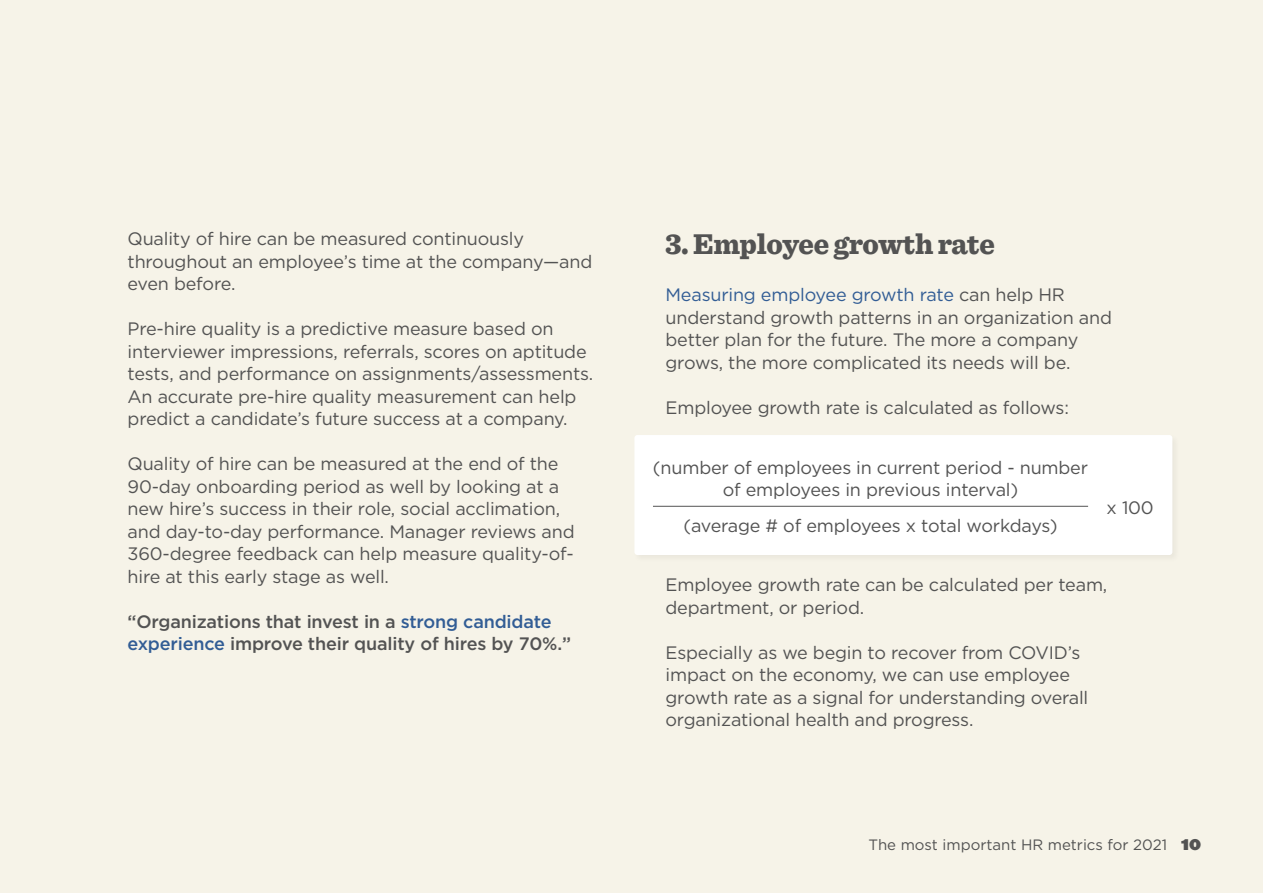
<style>
.page{position:relative;width:1263px;height:893px;background:#f6f3e8}
.page>*{position:absolute;margin:0;border:0;box-sizing:border-box;transform-origin:0 0}
.t1{font:900 30px "Sentinel";letter-spacing:-.01em;color:#535353;scale:.95 1}
.t2{font:18px/22.5px "Gotham HTF";letter-spacing:-.01em;color:#535353}
.t3{font:500 18px/22.5px "Gotham HTF";letter-spacing:-.01em;color:#535353}
.t4{font:15px "Gotham HTF";color:#535353}
.t5{font:13.5px "Champion HTF Heavyweight";color:#535353}
.s1{color:#325d95}
</style>
<div class="page">
<div style="left:633px;top:433px;width:547px;height:130px;background:#f1eee3"></div>
<div style="left:634px;top:435px;width:538px;height:120px;background:#fff;border-radius:3px"></div>
<hr style="left:653px;top:506px;width:435px;height:1px;background:#535353">
<p class="t2" style="left:128px;top:227px;width:466px">Quality of hire can be measured continuously throughout an employee s’ time at the company—and even before.</p>
<p class="t2" style="left:128px;top:317px;width:467px">Pre-hire quality is a predictive measure based on interviewer impressions, referrals, scores on aptitude tests, and performance on assignments/assessments.<br>An accurate pre-hire quality measurement can help predict a candidate s’ future success at a company.</p>
<p class="t2" style="left:128px;top:452px;width:449px">Quality of hire can be measured at the end of the 90-day onboarding period as well by looking at a new hire s’ success in their role, social acclimation, and day-to-day performance. Manager reviews and</p>
<p class="t2" style="left:128px;top:565px;width:263px">hire at this early stage as well.</p>
<p class="t2" style="left:128px;top:542px;width:448px">360-degree feedback can help measure quality-of-</p>
<p class="t3" style="left:128px;top:610px;width:445px">“Organizations that invest in a <span class="s1">strong candidate experience</span> improve their quality of hires by 70%.“</p>
<h1 class="t1" style="left:665px;top:226px;width:348px">3. Employee growth rate</h1>
<p class="t2" style="left:665px;top:283px;width:448px"><span class="s1">Measuring employee growth rate</span> can help HR understand growth patterns in an organization and better plan for the future. The more a company grows, the more complicated its needs will be.</p>
<p class="t2" style="left:665px;top:396px;width:405px">Employee growth rate is calculated as follows:</p>
<p class="t2" style="left:653px;top:456px;width:437px;text-align:center">(number of employees in current period - number of employees in previous interval(</p>
<p class="t2" style="left:683px;top:514px;width:376px">(average # of employees x total workdays(</p>
<p class="t2" style="left:1107px;top:496px;width:49px">x 100</p>
<p class="t2" style="left:665px;top:574px;width:443px">Employee growth rate can be calculated per team, department, or period.</p>
<p class="t2" style="left:665px;top:641px;width:424px">Especially as we begin to recover from COVID s’ impact on the economy, we can use employee growth rate as a signal for understanding overall organizational health and progress.</p>
<p class="t4" style="left:868px;top:837px;width:300px">The most important HR metrics for 2021</p>
<p class="t5" style="left:1181px;top:836px;width:22px">10</p>
</div>
